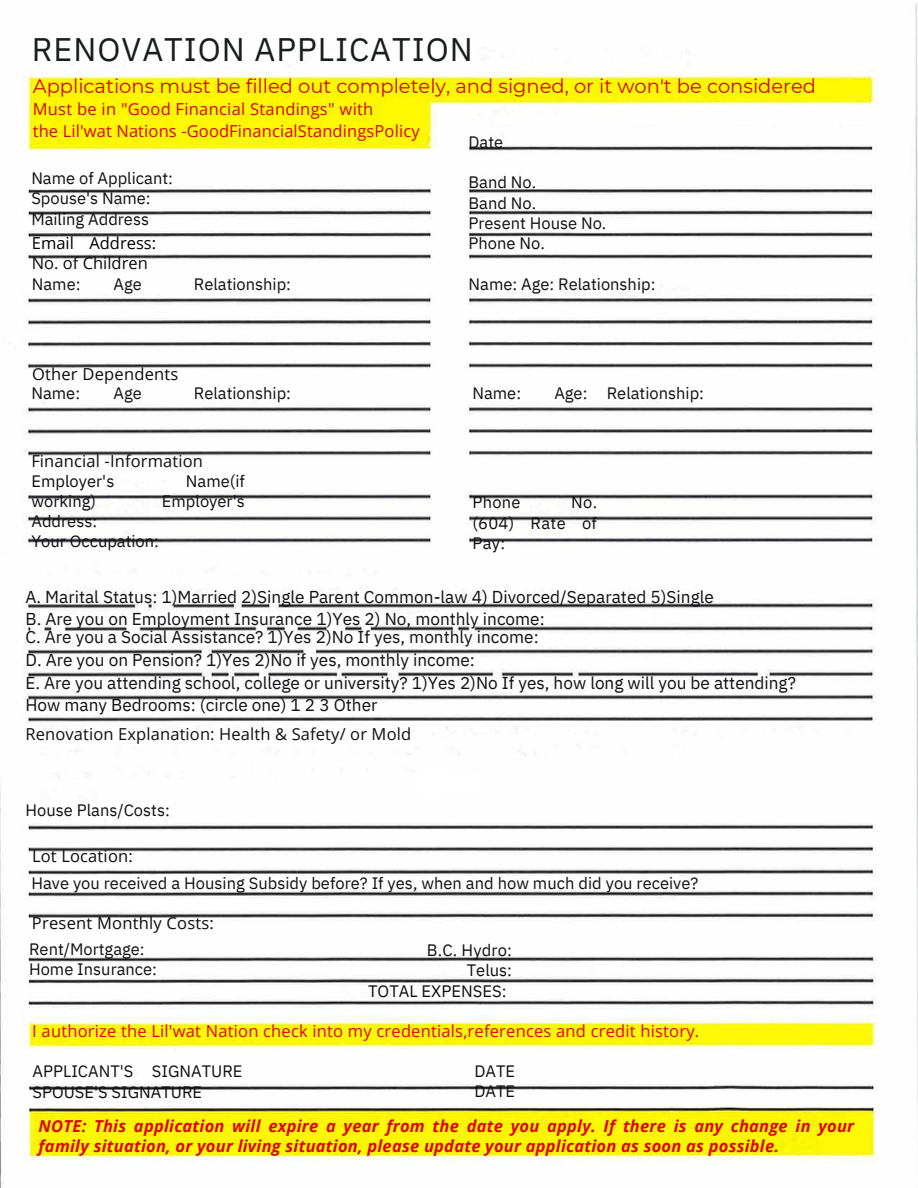
<style>
.page{position:relative;width:918px;height:1188px;background:#fff}
.page>*{position:absolute;margin:0;border:0;box-sizing:border-box;transform-origin:0 0}
.t1{font:32.55px "IBM Plex Sans";letter-spacing:.03em;color:#191d1e}
.t2{font:19.5px "Montserrat";color:#cd0a07}
.t3{font:17.25px "IBM Plex Sans";color:#101015}
.t4{font:17.25px "IBM Plex Sans";color:#111115}
.t5{font:17.25px "IBM Plex Sans";color:#121217}
.t6{font:17.25px "IBM Plex Sans";color:#111116}
.t7{font:17.25px "IBM Plex Sans";color:#111114}
.t8{font:italic 700 16.5px/20.2px "Open Sans";letter-spacing:.015em;color:#de0304}
.t9{font:16.5px "IBM Plex Sans";color:#111014}
.t10{font:16.5px "Open Sans";letter-spacing:.015em;color:#e20304}
.t11{font:16.5px "IBM Plex Sans";color:#101014}
.t12{font:16.5px "Open Sans";letter-spacing:.01em;color:#d40504}
.t13{font:16.5px "IBM Plex Sans";color:#100f13}
.t14{font:16.5px/20.2px "IBM Plex Sans";color:#111013}
.t15{font:16.5px "Open Sans";letter-spacing:.01em;color:#0f0f15}
.t16{font:16.5px/20.2px "IBM Plex Sans";letter-spacing:.02em;color:#0f0f13;text-align:justify}
.t17{font:16.5px/20.2px "IBM Plex Sans";color:#0f0e11}
.t18{font:16.5px "Open Sans";letter-spacing:.02em;color:#d20504}
.t19{font:16.5px/20.2px "IBM Plex Sans";color:#111114}
.t20{font:16.5px/20.2px "Open Sans";color:#000}
.t21{font:16.5px "IBM Plex Sans";color:#0e0e13}
.t22{font:16.5px "Open Sans";letter-spacing:.01em;color:#0e0e13}
.t23{font:16.5px "Open Sans";letter-spacing:.015em;color:#0d0d11}
.t24{font:16.5px "IBM Plex Sans";letter-spacing:.005em;color:#0f0f12}
.t25{font:16.5px "Open Sans";letter-spacing:.015em;color:#0c0c10}
.t26{font:16.5px "IBM Plex Sans";color:#101012}
.t27{font:16.5px "IBM Plex Sans";color:#0d0d10}
.t28{font:16.5px "Open Sans";letter-spacing:.01em;color:#0c0c11}
.t29{font:16.5px/20.2px "IBM Plex Sans";color:#0d0d0e}
.t30{font:16.5px "IBM Plex Sans";color:#0f0e12}
.s1{color:#111112}
.s2{color:#0f1013}
.s3{color:#0c0c10}
.s4{color:#0f0f13}
.s5{color:#100f14}
.s6{color:#111115}
.s7{color:#0f0f11}
.s8{color:#0f0f0f}
</style>
<div class="page">
<img style="left:0;top:3px;width:918px;height:1185px">
<div style="left:410px;top:768px;width:74px;height:30px;background:#fff"></div>
<p class="t1" style="left:32px;top:27px;width:442px">RENOVATION APPLICATION</p>
<p class="t2" style="left:33px;top:74px;width:785px">Applications must be filled out completely, and signed, or it won't be considered</p>
<p class="t18" style="left:33px;top:98px;width:342px">Must be in "Good Financial Standings" with</p>
<p class="t12" style="left:33px;top:119px;width:388px">the Lil'wat Nations -GoodFinancialStandingsPolicy</p>
<p class="t14" style="left:31px;top:168px;width:143px">Name of Applicant:<br><span class="s1">Spouse's Name:<br></span><span class="s2">Mailing Address</span></p>
<p class="t20" style="left:32px;top:232px;width:126px">Email Address:<br><span class="s3">No. of Children</span></p>
<p class="t11" style="left:32px;top:273px;width:50px">Name:</p>
<p class="t11" style="left:114px;top:273px;width:30px">Age</p>
<p class="t11" style="left:194px;top:273px;width:99px">Relationship:</p>
<p class="t25" style="left:32px;top:362px;width:148px">Other Dependents</p>
<p class="t13" style="left:31px;top:382px;width:50px">Name:</p>
<p class="t13" style="left:114px;top:382px;width:30px">Age</p>
<p class="t13" style="left:194px;top:382px;width:99px">Relationship:</p>
<p class="t22" style="left:31px;top:449px;width:173px">Financial -Information</p>
<p class="t21" style="left:31px;top:470px;width:84px">Employer's</p>
<p class="t21" style="left:186px;top:470px;width:61px">Name(if</p>
<p class="t21" style="left:31px;top:490px;width:66px">working)</p>
<p class="t11" style="left:162px;top:490px;width:84px">Employer's</p>
<p class="t11" style="left:31px;top:510px;width:67px">Address:</p>
<p class="t11" style="left:31px;top:531px;width:129px">Your Occupation:</p>
<p class="t11" style="left:469px;top:131px;width:36px">Date</p>
<p class="t16" style="left:469px;top:172px;width:69px">Band No.</p>
<p class="t24" style="left:469px;top:192px;width:69px">Band No.</p>
<p class="t26" style="left:469px;top:212px;width:139px">Present House No.</p>
<p class="t30" style="left:469px;top:232px;width:78px">Phone No.</p>
<p class="t13" style="left:469px;top:273px;width:188px"><span class="s4">Name:</span> Age: Relationship:</p>
<p class="t16" style="left:472px;top:382px;width:50px">Name:</p>
<p class="t9" style="left:554px;top:382px;width:35px">Age:</p>
<p class="t9" style="left:607px;top:382px;width:99px">Relationship:</p>
<p class="t16" style="left:472px;top:492px;width:50px">Phone</p>
<p class="t16" style="left:472px;top:492px;width:126px;text-indent:99px">No. (604) Rate of Pay:</p>
<p class="t3" style="left:25px;top:585px;width:690px">A. Marital Status: 1)Married 2)Single Parent Common-law 4) Divorced/Separated 5)Single</p>
<p class="t6" style="left:25px;top:608px;width:521px">B. Are you on Employment Insurance 1)Yes 2) No, monthly income:</p>
<p class="t5" style="left:25px;top:625px;width:515px">C. Are you a Social Assistance? 1)Yes 2)No If yes, monthly income:</p>
<p class="t3" style="left:25px;top:649px;width:451px">D. Are you on Pension? 1)Yes 2)No if yes, monthly income:</p>
<p class="t4" style="left:25px;top:671px;width:772px">E. Are you attending school, college or university? 1)Yes 2)No If yes, how long will you be attending?</p>
<p class="t7" style="left:25px;top:693px;width:354px">How many Bedrooms: (circle one) 1 2 3 Other</p>
<p class="t15" style="left:25px;top:723px;width:387px"><span class="s5">Renovation</span> Explanation: Health &amp; Safety/ or Mold</p>
<p class="t11" style="left:25px;top:799px;width:146px">House Plans/Costs:</p>
<p class="t28" style="left:32px;top:845px;width:102px">Lot Location:</p>
<p class="t9" style="left:31px;top:872px;width:669px">Have you received a Housing Subsidy before? If yes, when and how much did you receive?</p>
<p class="t23" style="left:32px;top:911px;width:184px">Present Monthly Costs:</p>
<p class="t19" style="left:29px;top:939px;width:129px">Rent/Mortgage:<br>Home Insurance<span class="s6">:</span></p>
<p class="t24" style="left:427px;top:939px;width:87px">B.C. Hydro:</p>
<p class="t16" style="left:467px;top:960px;width:47px">Telus:</p>
<p class="t27" style="left:368px;top:980px;width:140px">TOTAL EXPENSES:</p>
<p class="t10" style="left:32px;top:1019px;width:668px">I authorize the Lil'wat Nation check into my credentials,references and credit history.</p>
<p class="t17" style="left:33px;top:1061px;width:212px">APPLICANT'S SIGNATURE<br><span class="s7">SPOUSE'S SIGNATURE</span></p>
<p class="t29" style="left:474px;top:1061px;width:42px">DATE<br><span class="s8">DATE</span></p>
<p class="t8" style="left:39px;top:1115px;width:817px">NOTE: This application will expire a year from the date you apply. If there is any change in your family situation, or your living situation, please update your application as soon as possible.</p>
</div>
